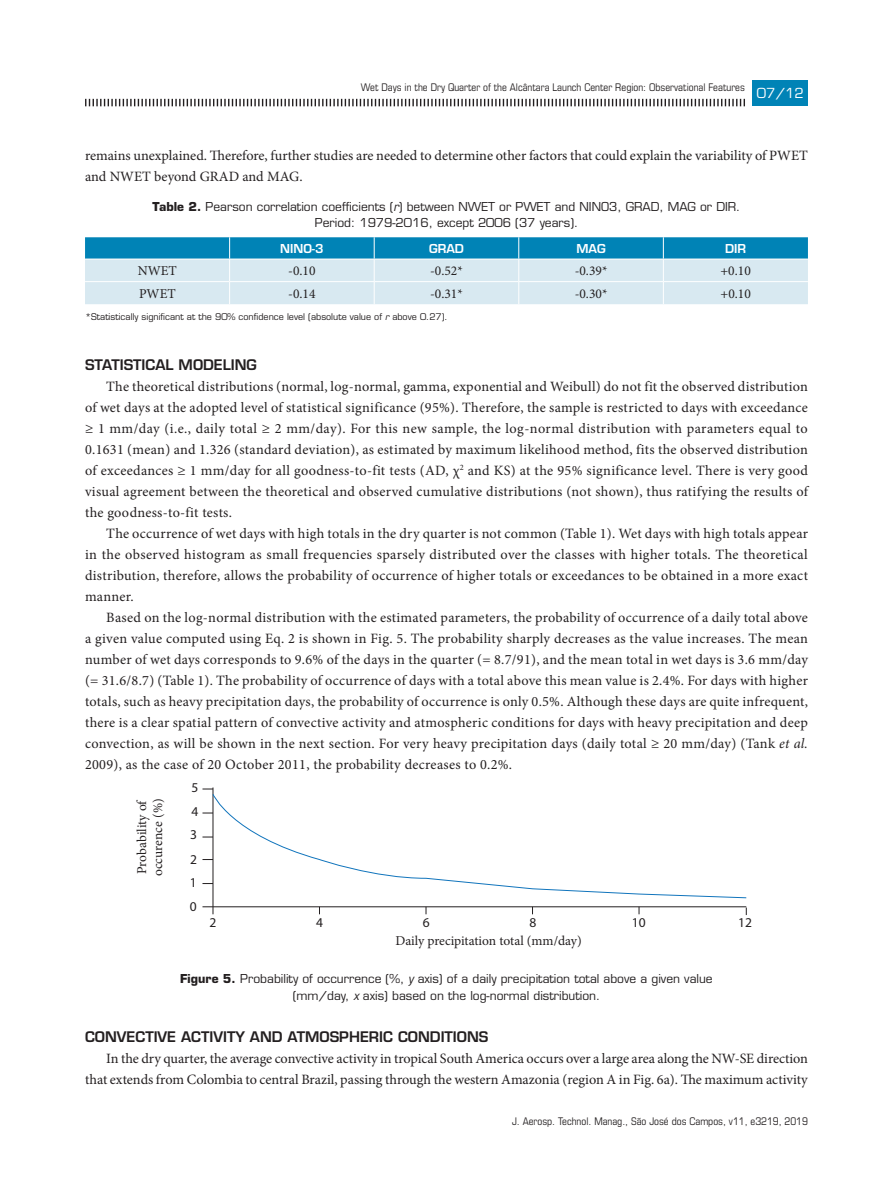
<style>
.page{position:relative;width:893px;height:1191px;background:#fff}
.page>*{position:absolute;margin:0;border:0;box-sizing:border-box;transform-origin:0 0}
.t1{font:14.25px/21px "Minion Pro";color:#231f20;text-align:justify}
.t2{font:600 14.25px "Eurostile LT Std";color:#231f20}
.t3{font:13.5px/16.2px "Minion Pro";color:#231f20}
.t4{font:13.5px "Myriad Pro";color:#231f20}
.t5{font:13.5px "Eurostile LT Std";color:#fff}
.t6{font:12px/16.5px "Eurostile LT Std";color:#231f20;text-align:center}
.t7{font:600 12px "Eurostile LT Std";color:#fff}
.t8{font:condensed 10.5px "Eurostile LT Std";color:#231f20}
.t9{font:9px "Eurostile LT Std";color:#231f20}
.s1{font-weight:700}
.s2{font-style:italic}
</style>
<div class="page">
<svg style="left:85px;top:99px;width:660px;height:7px"></svg>
<div style="left:753px;top:81px;width:55px;height:25px;background:#0083b6"></div>
<hr style="left:213px;top:787px;width:1px;height:127px;background:#231f20">
<hr style="left:202px;top:906px;width:544px;height:1px;background:#231f20">
<svg style="left:212px;top:793px;width:535px;height:105px"></svg>
<svg style="left:85px;top:237px;width:723px;height:67px;background:#95c9de"></svg>
<p class="t8" style="left:361px;top:81px;width:386px">Wet Days in the Dry Quarter of the Alcântara Launch Center Region: Observational Features</p>
<p class="t5" style="left:757px;top:85px;width:49px">07 12</p>
<p class="t5" style="left:763px;top:85px;width:36px">xx/xx</p>
<p class="t1" style="left:85px;top:144px;width:724px">remains unexplained. Therefore, further studies are needed to determine other factors that could explain the variability of PWET and NWET beyond GRAD and MAG.</p>
<p class="t6" style="left:153px;top:198px;width:589px"><span class="s1">Table 2.</span> Pearson correlation coefficients (<span class="s2">r</span>) between NWET or PWET and NINO3, GRAD, MAG or DIR.<br>Period: 1979-2016, except 2006 (37 years).</p>
<p class="t7" style="left:280px;top:241px;width:45px">NINO-3</p>
<p class="t7" style="left:429px;top:241px;width:36px">GRAD</p>
<p class="t7" style="left:576px;top:241px;width:31px">MAG</p>
<p class="t7" style="left:725px;top:241px;width:23px">DIR</p>
<p class="t3" style="left:138px;top:263px;width:41px">NWET</p>
<p class="t3" style="left:288px;top:263px;width:29px">-0.10</p>
<p class="t3" style="left:430px;top:263px;width:34px">-0.52*</p>
<p class="t3" style="left:575px;top:263px;width:34px">-0.39*</p>
<p class="t3" style="left:720px;top:263px;width:32px">+0.10</p>
<p class="t3" style="left:139px;top:285px;width:38px">PWET</p>
<p class="t3" style="left:288px;top:285px;width:29px">-0.14</p>
<p class="t3" style="left:430px;top:285px;width:34px">-0.31*</p>
<p class="t3" style="left:575px;top:285px;width:34px">-0.30*</p>
<p class="t3" style="left:720px;top:285px;width:32px">+0.10</p>
<p class="t9" style="left:85px;top:311px;width:364px">*Statistically significant at the 90% confidence level (absolute value of <span class="s2">r</span> above 0.27).</p>
<p class="t2" style="left:85px;top:355px;width:173px">STATISTICAL MODELING</p>
<p class="t1" style="left:85px;top:375px;width:724px;text-indent:21px">The theoretical distributions (normal, log-normal, gamma, exponential and Weibull) do not fit the observed distribution of wet days at the adopted level of statistical significance (95%). Therefore, the sample is restricted to days with exceedance ≥ 1 mm/day (i.e., daily total ≥ 2 mm/day). For this new sample, the log-normal distribution with parameters equal to 0.1631 (mean) and 1.326 (standard deviation), as estimated by maximum likelihood method, fits the observed distribution of exceedances ≥ 1 mm/day for all goodness-to-fit tests (AD, χ<sup>2</sup> and KS) at the 95% significance level. There is very good visual agreement between the theoretical and observed cumulative distributions (not shown), thus ratifying the results of the goodness-to-fit tests.</p>
<p class="t1" style="left:85px;top:522px;width:724px;text-indent:21px">The occurrence of wet days with high totals in the dry quarter is not common (Table 1). Wet days with high totals appear in the observed histogram as small frequencies sparsely distributed over the classes with higher totals. The theoretical distribution, therefore, allows the probability of occurrence of higher totals or exceedances to be obtained in a more exact manner.</p>
<p class="t1" style="left:85px;top:606px;width:724px;text-indent:21px">Based on the log-normal distribution with the estimated parameters, the probability of occurrence of a daily total above a given value computed using Eq. 2 is shown in Fig. 5. The probability sharply decreases as the value increases. The mean number of wet days corresponds to 9.6% of the days in the quarter (= 8.7/91), and the mean total in wet days is 3.6 mm/day (= 31.6/8.7) (Table 1). The probability of occurrence of days with a total above this mean value is 2.4%. For days with higher totals, such as heavy precipitation days, the probability of occurrence is only 0.5%. Although these days are quite infrequent, there is a clear spatial pattern of convective activity and atmospheric conditions for days with heavy precipitation and deep convection, as will be shown in the next section. For very heavy precipitation days (daily total ≥ 20 mm/day) (Tank <span class="s2">et al.<br></span>2009), as the case of 20 October 2011, the probability decreases to 0.2%.</p>
<p class="t3" style="left:134px;top:876px;width:79px;rotate:-90deg">Probability of occurence (%)</p>
<p class="t4" style="left:192px;top:779px;width:8px">5</p>
<p class="t4" style="left:192px;top:803px;width:8px">4</p>
<p class="t4" style="left:190px;top:826px;width:8px">3</p>
<p class="t4" style="left:190px;top:851px;width:8px">2</p>
<p class="t4" style="left:190px;top:874px;width:8px">1</p>
<p class="t4" style="left:190px;top:898px;width:8px">0</p>
<p class="t4" style="left:210px;top:914px;width:8px">2</p>
<p class="t4" style="left:316px;top:913px;width:8px">4</p>
<p class="t4" style="left:423px;top:913px;width:8px">6</p>
<p class="t4" style="left:529px;top:913px;width:8px">8</p>
<p class="t4" style="left:632px;top:913px;width:15px">10</p>
<p class="t4" style="left:738px;top:913px;width:15px">12</p>
<p class="t3" style="left:395px;top:932px;width:188px">Daily precipitation total (mm/day)</p>
<p class="t6" style="left:180px;top:970px;width:534px"><span class="s1">Figure 5.</span> Probability of occurrence (%, <span class="s2">y</span> axis) of a daily precipitation total above a given value (mm/day, <span class="s2">x</span> axis) based on the log-normal distribution.</p>
<p class="t2" style="left:85px;top:1027px;width:405px">CONVECTIVE ACTIVITY AND ATMOSPHERIC CONDITIONS</p>
<p class="t1" style="left:85px;top:1048px;width:724px;text-align:right">In the dry quarter, the average convective activity in tropical South America occurs over a large area along the NW-SE direction that extends from Colombia to central Brazil, passing through the western Amazonia (region A in Fig. 6a). The maximum activity</p>
<p class="t8" style="left:512px;top:1114px;width:297px">J. Aerosp. Technol. Manag., São José dos Campos, v11, e3219, 2019</p>
</div>
